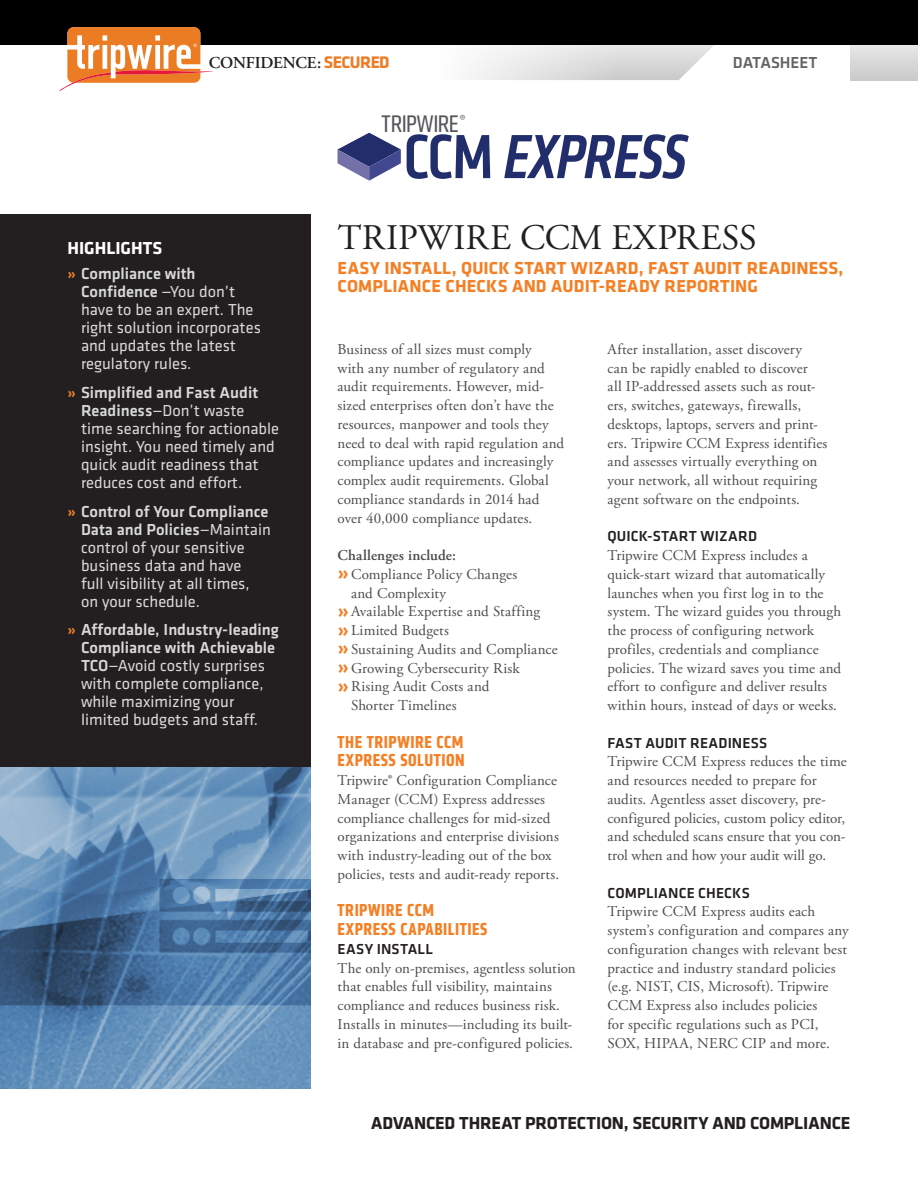
<style>
.page{position:relative;width:918px;height:1188px;background:#fff}
.page>*{position:absolute;margin:0;border:0;box-sizing:border-box;transform-origin:0 0}
.t1{font:italic 500 condensed 64.65px "Klavika";letter-spacing:-.01em;color:#222e6b}
.Document_Title{font:36px "Adobe Garamond Pro";letter-spacing:.005em;color:#231f20}
.t2{font:condensed 24.9px "Klavika";letter-spacing:-.015em;color:#55565a}
.Sub-Title{font:700 18px/18px "Klavika";letter-spacing:.01em;color:#f48026}
.t3{font:700 condensed 18px/18.8px "Klavika";letter-spacing:.03em;color:#f48026}
.t4{font:700 18px "Klavika";letter-spacing:-.01em;color:#231f20}
.Sidebar_H1__Caps{font:700 18px "Klavika";color:#fff}
.t5{font:600 16.65px "Adobe Garamond Pro";letter-spacing:-.005em;color:#231f20}
.t6{font:16.5px/18px "Klavika";color:#d8d9db}
.t7{font:500 16.5px "Klavika";color:#636366}
.BODY{font:15px/18.8px "Adobe Garamond Pro";letter-spacing:.01em;color:#4b4c4d}
.t8{font:500 15px "Klavika";letter-spacing:.01em;color:#231f20}
.BODY-2{font:600 15px "Adobe Garamond Pro";letter-spacing:.01em;color:#4b4c4d}
.s1{font-family:"Klavika";font-weight:700;font-size:17.4px;color:#ec7c24}
.s2{font-weight:500;color:#f48026}
.s3{font-weight:500}
.s4{font-style:normal}
.s5{font-family:"Klavika";font-weight:500;font-size:22.5px;color:#f48026}
</style>
<div class="page">
<svg style="left:850px;top:45px;width:68px;height:35px;background:#d9d8d8"></svg>
<svg style="left:470px;top:45px;width:244px;height:35px"></svg>
<img style="left:0;top:766px;width:310px;height:322px">
<div style="left:0;top:0;width:918px;height:45px;background:#000"></div>
<svg style="left:60px;top:27px;width:153px;height:64px"></svg>
<svg style="left:338px;top:133px;width:63px;height:48px"></svg>
<div style="left:0;top:214px;width:310px;height:552px;background:#231f20"></div>
<p class="t5" style="left:209px;top:53px;width:182px">CONFIDENCE: <span class="s1">SECURED</span></p>
<p class="t7" style="left:733px;top:51px;width:86px">DATASHEET</p>
<p class="Sidebar_H1__Caps" style="left:68px;top:235px;width:96px">HIGHLIGHTS</p>
<p class="t6" style="left:81px;top:264px;width:181px;text-indent:-14px"><span class="s2">»</span> <span class="s3">Compliance with<br>Confidence</span> —You don’t have to be an expert. The right solution incorporates and updates the latest regulatory rules.</p>
<p class="t6" style="left:81px;top:383px;width:200px;text-indent:-14px"><span class="s2">»</span> <span class="s3">Simplified and Fast Audit<br>Readiness</span>—Don’t waste time searching for actionable insight. You need timely and quick audit readiness that reduces cost and effort.</p>
<p class="t6" style="left:81px;top:502px;width:191px;text-indent:-14px"><span class="s2">»</span> <span class="s3">Control of Your Compliance<br>Data and Policies</span>—Maintain control of your sensitive business data and have<br>full visibility at all times, on your schedule.</p>
<p class="t6" style="left:81px;top:620px;width:199px;text-indent:-14px"><span class="s2">»</span> <span class="s3">Affordable, Industry-leading<br>Compliance with Achievable<br>TCO</span>—Avoid costly surprises with complete compliance, while maximizing your limited budgets and staff.</p>
<p class="t2" style="left:382px;top:109px;width:86px">TRIPWIRE<sup>®</sup></p>
<p class="t1" style="left:404px;top:117px;width:284px"><span class="s4">CCM</span> EXPRESS</p>
<p class="Document_Title" style="left:338px;top:216px;width:420px">TRIPWIRE CCM EXPRESS</p>
<p class="Sub-Title" style="left:338px;top:258px;width:507px">EASY INSTALL, QUICK START WIZARD, FAST AUDIT READINESS,<br>COMPLIANCE CHECKS AND AUDIT-READY REPORTING</p>
<p class="BODY" style="left:338px;top:340px;width:228px">Business of all sizes must comply<br>with any number of regulatory and audit requirements. However, mid&shy;sized enterprises often don’t have the resources, manpower and tools they need to deal with rapid regulation and compliance updates and increasingly complex audit requirements. Global compliance standards in 2014 had over 40,000 compliance updates.</p>
<p class="BODY-2" style="left:338px;top:547px;width:120px">Challenges include:</p>
<p class="BODY" style="left:351px;top:565px;width:168px;text-indent:-14px"><span class="s5">»</span>Compliance Policy Changes and Complexity</p>
<p class="BODY" style="left:338px;top:603px;width:204px"><span class="s5">»</span>Available Expertise and Staffing</p>
<p class="BODY" style="left:338px;top:622px;width:113px"><span class="s5">»</span> Limited Budgets</p>
<p class="BODY" style="left:338px;top:640px;width:222px"><span class="s5">»</span>Sustaining Audits and Compliance</p>
<p class="BODY" style="left:338px;top:659px;width:184px"><span class="s5">»</span>Growing Cybersecurity Risk</p>
<p class="BODY" style="left:351px;top:678px;width:140px;text-indent:-14px"><span class="s5">»</span>Rising Audit Costs and<br>Shorter Timelines</p>
<h1 class="t3" style="left:338px;top:732px;width:129px">THE TRIPWIRE CCM<br>EXPRESS SOLUTION</h1>
<p class="BODY" style="left:338px;top:772px;width:223px">Tripwire® Configuration Compliance Manager (CCM) Express addresses compliance challenges for mid-sized organizations and enterprise divisions with industry-leading out of the box policies, tests and audit-ready reports.</p>
<h1 class="t3" style="left:338px;top:901px;width:151px">TRIPWIRE CCM<br>EXPRESS CAPABILITIES</h1>
<h2 class="t8" style="left:338px;top:939px;width:97px">EASY INSTALL</h2>
<p class="BODY" style="left:338px;top:959px;width:240px">The only on-premises, agentless solution that enables full visibility, maintains compliance and reduces business risk.<br>Installs in minutes—including its built&shy;in database and pre-configured policies.</p>
<p class="BODY" style="left:608px;top:340px;width:221px">After installation, asset discovery<br>can be rapidly enabled to discover<br>all IP-addressed assets such as rout&shy;ers, switches, gateways, firewalls, desktops, laptops, servers and print&shy;ers. Tripwire CCM Express identifies and assesses virtually everything on your network, all without requiring agent software on the endpoints.</p>
<h2 class="t8" style="left:608px;top:526px;width:151px">QUICK-START WIZARD</h2>
<p class="BODY" style="left:608px;top:547px;width:235px">Tripwire CCM Express includes a quick-start wizard that automatically launches when you first log in to the system. The wizard guides you through the process of configuring network profiles, credentials and compliance policies. The wizard saves you time and effort to configure and deliver results within hours, instead of days or weeks.</p>
<h2 class="t8" style="left:608px;top:733px;width:161px">FAST AUDIT READINESS</h2>
<p class="BODY" style="left:608px;top:753px;width:241px">Tripwire CCM Express reduces the time and resources needed to prepare for audits. Agentless asset discovery, pre&shy;configured policies, custom policy editor, and scheduled scans ensure that you con&shy;trol when and how your audit will go.</p>
<h2 class="t8" style="left:608px;top:883px;width:144px">COMPLIANCE CHECKS</h2>
<p class="BODY" style="left:608px;top:903px;width:243px">Tripwire CCM Express audits each system’s configuration and compares any configuration changes with relevant best practice and industry standard policies (e.g. NIST, CIS, Microsoft). Tripwire CCM Express also includes policies<br>for specific regulations such as PCI, SOX, HIPAA, NERC CIP and more.</p>
<p class="t4" style="left:371px;top:1110px;width:481px">ADVANCED THREAT PROTECTION, SECURITY AND COMPLIANCE</p>
</div>
